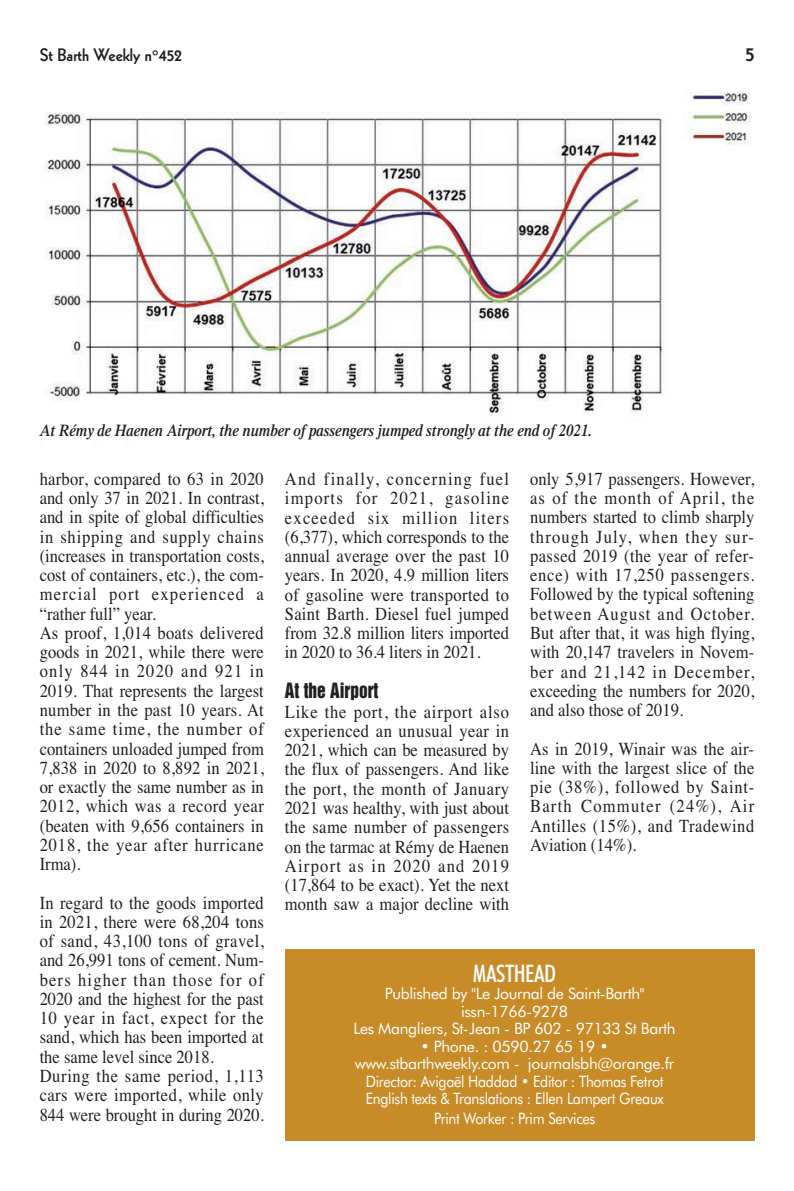
<style>
.page{position:relative;width:794px;height:1191px;background:#fff}
.page>*{position:absolute;margin:0;border:0;box-sizing:border-box;transform-origin:0 0}
.t1{font:500 condensed 24.15px "Futura BT";letter-spacing:-.02em;color:#fff}
.t2{font:800 21px "Kabel";color:#231f20}
.t3{font:19.25px "Helvetica Inserat";color:#231f20;scale:.9 1}
.t4{font:18.38px/19.2px "Times";letter-spacing:.005em;color:#231f20;text-align:justify;scale:.9 1}
.t5{font:800 17.5px "Kabel";color:#231f20}
.t6{font:italic 600 16.62px "Times";letter-spacing:-.01em;color:#231f20;scale:.9 1}
.t7{font:15.75px/17.5px "Futura BT";letter-spacing:-.02em;color:#fff;text-align:center}
.t8{font:15.75px "Futura BT";letter-spacing:-.02em;color:#fff;scale:.9 1}
</style>
<div class="page">
<img style="left:45px;top:91px;width:706px;height:325px">
<div style="left:285px;top:949px;width:469px;height:192px;background:#c78c28"></div>
<p class="t5" style="left:40px;top:49px;width:144px">St Barth Weekly n°452</p>
<p class="t2" style="left:745px;top:46px;width:10px">5</p>
<p class="t6" style="left:40px;top:424px;width:615px">At Rémy de Haenen Airport, the number of passengers jumped strongly at the end of 2021.</p>
<p class="t4" style="left:40px;top:471px;width:251px;text-align:left">harbor, compared to 63 in 2020 and only 37 in 2021. In contrast, and in spite of global difficulties in shipping and supply chains (increases in transportation costs, cost of containers, etc.), the com&shy;mercial port experienced a “rather full” year.<br>As proof, 1,014 boats delivered goods in 2021, while there were only 844 in 2020 and 921 in<br>2019. That represents the largest number in the past 10 years. At the same time, the number of containers unloaded jumped from<br>7,838 in 2020 to 8,892 in 2021, or exactly the same number as in<br>2012, which was a record year (beaten with 9,656 containers in<br>2018, the year after hurricane<br>Irma).</p>
<p class="t4" style="left:40px;top:894px;width:251px;text-align:left">In regard to the goods imported in 2021, there were 68,204 tons of sand, 43,100 tons of gravel, and 26,991 tons of cement. Num&shy;bers higher than those for of<br>2020 and the highest for the past<br>10 year in fact, expect for the sand, which has been imported at the same level since 2018.<br>During the same period, 1,113 cars were imported, while only<br>844 were brought in during 2020.</p>
<p class="t4" style="left:285px;top:471px;width:251px">And finally, concerning fuel imports for 2021, gasoline exceeded six million liters (6,377), which corresponds to the annual average over the past 10 years. In 2020, 4.9 million liters of gasoline were transported to Saint Barth. Diesel fuel jumped from 32.8 million liters imported in 2020 to 36.4 liters in 2021.</p>
<p class="t3" style="left:285px;top:683px;width:105px">At the Airport</p>
<p class="t4" style="left:285px;top:703px;width:251px">Like the port, the airport also experienced an unusual year in 2021, which can be measured by the flux of passengers. And like the port, the month of January 2021 was healthy, with just about the same number of passengers on the tarmac at Rémy de Haenen Airport as in 2020 and 2019 (17,864 to be exact). Yet the next month saw a major decline with</p>
<p class="t4" style="left:530px;top:471px;width:251px">only 5,917 passengers. However, as of the month of April, the numbers started to climb sharply through July, when they sur&shy;passed 2019 (the year of refer&shy;ence) with 17,250 passengers.<br>Followed by the typical softening between August and October.<br>But after that, it was high flying, with 20,147 travelers in Novem&shy;ber and 21,142 in December, exceeding the numbers for 2020, and also those of 2019.</p>
<p class="t4" style="left:530px;top:740px;width:251px">As in 2019, Winair was the air&shy;line with the largest slice of the pie (38%), followed by Saint-Barth Commuter (24%), Air Antilles (15%), and Tradewind Aviation (14%).</p>
<h1 class="t1" style="left:473px;top:961px;width:85px">MASTHEAD</h1>
<p class="t7" style="left:353px;top:986px;width:324px">Published by "Le Journal de Saint-Barth" issn-1766-9278<br>Les Mangliers, St-Jean - BP 602 - 97133 St Barth</p>
<p class="t7" style="left:355px;top:1039px;width:321px">• Phone. : 0590.27 65 19 • www.stbarthweekly.com - journalsbh@orange.fr Director: Avigaël Haddad • Editor : Thomas Fetrot English texts &amp; Translations : Ellen Lampert Greaux</p>
<p class="t8" style="left:434px;top:1111px;width:180px">Print Worker : Prim Services</p>
</div>
